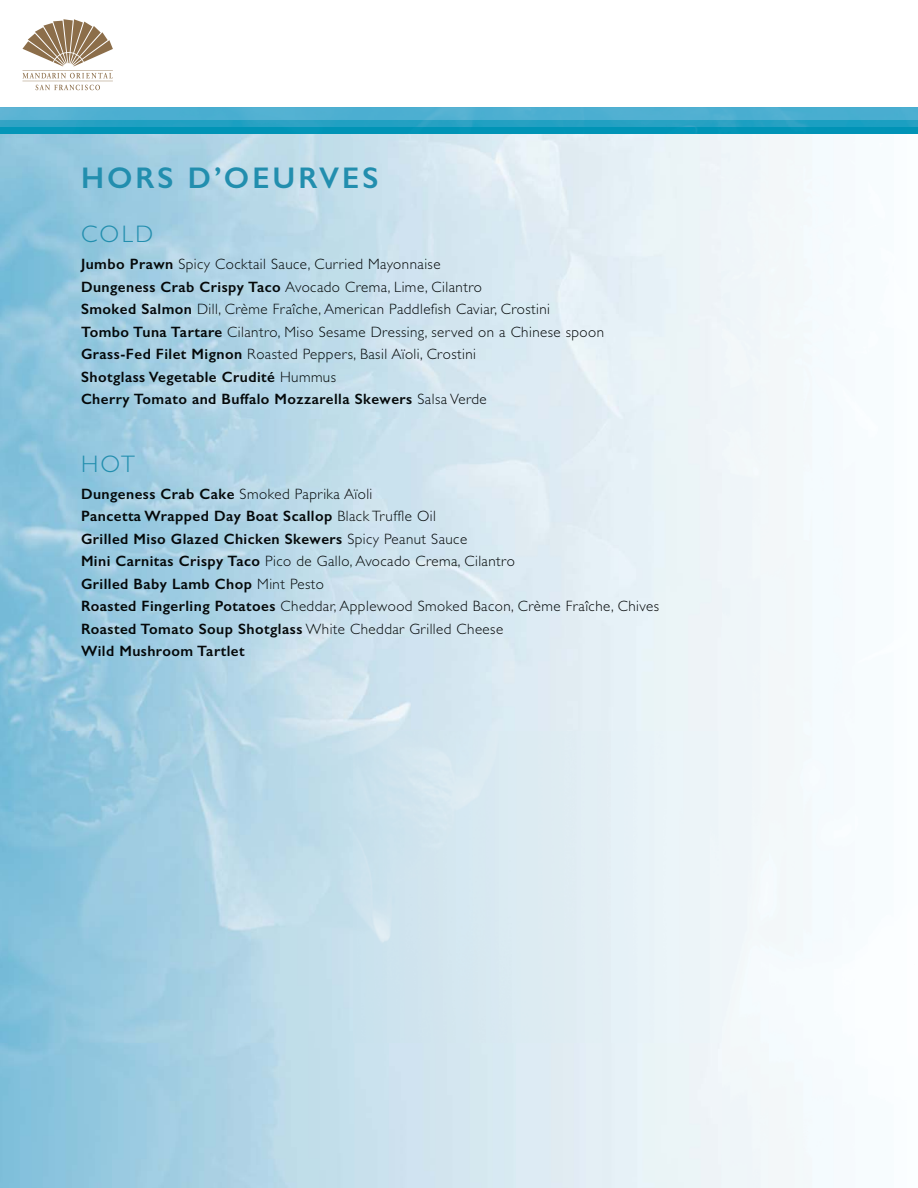
<style>
.page{position:relative;width:918px;height:1188px;background:#fff}
.page>*{position:absolute;margin:0;border:0;box-sizing:border-box;transform-origin:0 0}
.t1{font:600 30px "Gill Sans";letter-spacing:.1em;color:#228eae}
.t2{font:300 24px "Gill Sans";letter-spacing:.1em;color:#228eae}
.t3{font:300 15px/22.5px "Gill Sans";letter-spacing:.03em;color:#040809}
.t4{font:600 15px/22.5px "Gill Sans";letter-spacing:.03em;color:#040809}
.s1{font-weight:600}
.s2{font-weight:300}
</style>
<div class="page">
<div style="left:0;top:107px;width:918px;height:27px;background:linear-gradient(to right,#52b1d2,#4aaed0)"></div>
<img style="left:0;top:121px;width:918px;height:13px">
<hr style="left:22px;top:70px;width:91px;height:1px;background:#8c6e4a">
<hr style="left:22px;top:81px;width:91px;height:1px;background:#8c6e4a">
<svg style="left:35px;top:85px;width:65px;height:5px"></svg>
<svg style="left:23px;top:73px;width:90px;height:5px"></svg>
<svg style="left:22px;top:19px;width:91px;height:47px"></svg>
<h1 class="t1" style="left:81px;top:168px;width:299px">HORS D’OEURVES</h1>
<h2 class="t2" style="left:81px;top:226px;width:74px">COLD</h2>
<p class="t3" style="left:81px;top:254px;width:525px"><span class="s1">Jumbo Prawn</span> Spicy Cocktail Sauce, Curried Mayonnaise<br><span class="s1">Dungeness Crab Crispy Taco</span> Avocado Crema, Lime, Cilantro<br><span class="s1">Smoked Salmon</span> Dill, Crème Fraîche, American Paddlefish Caviar, Crostini<br><span class="s1">Tombo Tuna Tartare</span> Cilantro, Miso Sesame Dressing, served on a Chinese spoon <span class="s1">Grass-Fed Filet Mignon</span> Roasted Peppers, Basil Aïoli, Crostini<br><span class="s1">Shotglass Vegetable Crudité</span> Hummus<br><span class="s1">Cherry Tomato and Buffalo Mozzarella Skewers</span> Salsa Verde</p>
<h2 class="t2" style="left:81px;top:455px;width:55px">HOT</h2>
<p class="t4" style="left:81px;top:484px;width:580px">Dungeness Crab Cake <span class="s2">Smoked Paprika Aïoli<br></span>Pancetta Wrapped Day Boat Scallop <span class="s2">Black Truffle Oil<br></span>Grilled Miso Glazed Chicken Skewers <span class="s2">Spicy Peanut Sauce<br></span>Mini Carnitas Crispy Taco <span class="s2">Pico de Gallo, Avocado Crema, Cilantro<br></span>Grilled Baby Lamb Chop <span class="s2">Mint Pesto<br></span>Roasted Fingerling Potatoes <span class="s2">Cheddar, Applewood Smoked Bacon, Crème Fraîche, Chives </span>Roasted Tomato Soup Shotglass <span class="s2">White Cheddar Grilled Cheese<br></span>Wild Mushroom Tartlet</p>
</div>
